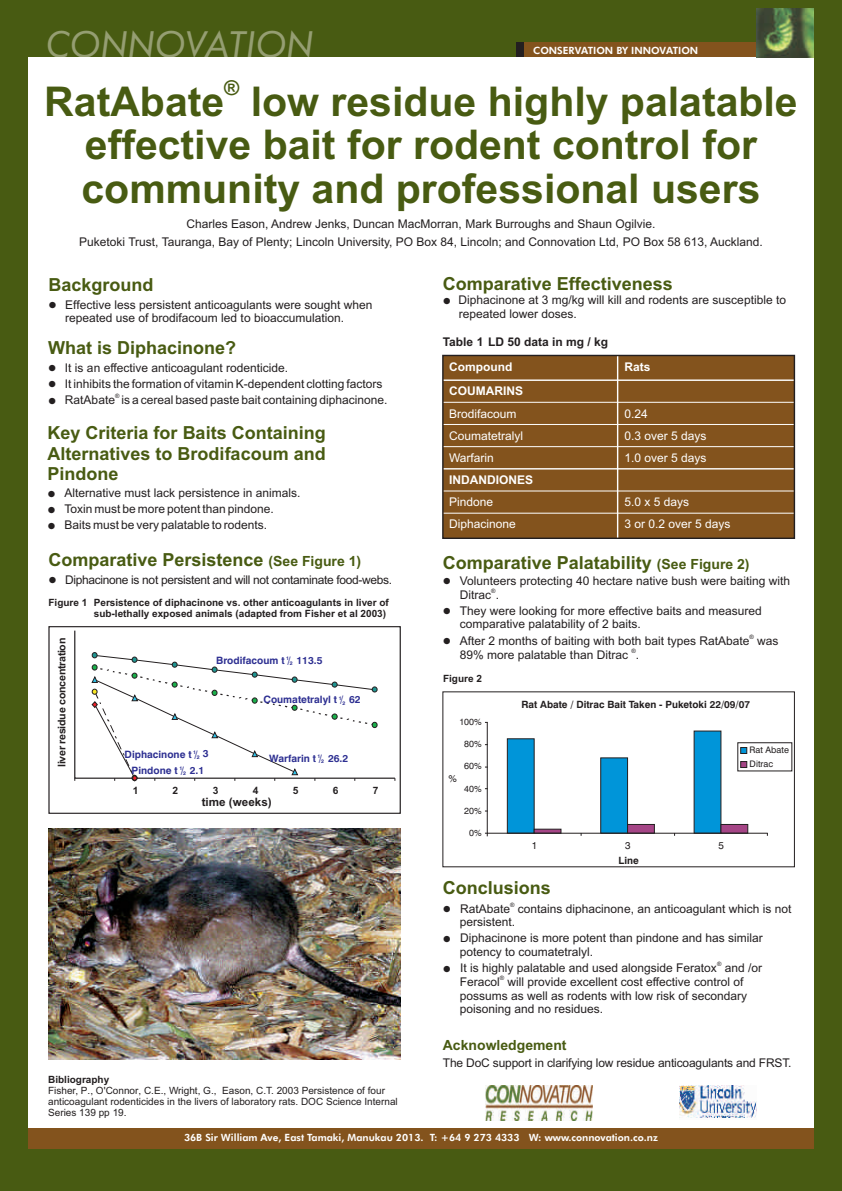
<style>
.page{position:relative;width:842px;height:1191px;background:#485b12}
.page>*{position:absolute;margin:0;border:0;box-sizing:border-box;transform-origin:0 0}
.t1{font:700 41px/43.5px "Arial";color:#485b12;text-align:center}
.t2{font:italic 36px "Futura BT";color:#959e72}
.t3{font:700 20.5px "Arial";color:#485b12}
.t4{font:700 18px/20.1px "Arial";color:#485b12;text-align:justify}
.t5{font:700 14px "Arial";color:#485b12}
.t6{font:12px/13.4px "Arial";color:#231f20}
.t7{font:12px "Arial";color:#fff}
.t8{font:12px "Arial";letter-spacing:-.03em;color:#231f20}
.t9{font:700 12px "Arial";color:#fff}
.t10{font:700 12px "Arial";color:#231f20}
.t11{font:700 11.6px "Arial";color:#231f20}
.t12{font:700 10.6px "Arial";letter-spacing:-.02em;color:#231f20}
.t13{font:700 10.1px "Swiss 721 BT";color:#2e3092}
.t14{font:700 10.1px "Arial";color:#231f20}
.t15{font:10px/11.2px "Arial";color:#231f20}
.t16{font:700 10px/11.2px "Arial";color:#231f20;text-align:right}
.t17{font:800 10px "Futura BT";color:#fff}
.t18{font:700 10px "Swiss 721 BT";color:#231f20}
.t19{font:10px "Swiss 721 BT";color:#231f20}
.t20{font:9px/14px "Swiss 721 BT";color:#231f20}
.t21{font:6px "Arial";color:#231f20}
.t22{font:700 5.1px "Swiss 721 BT";color:#2e3092}
.s1{font-size:14px}
</style>
<div class="page">
<div style="left:28px;top:57px;width:786px;height:1092px;background:#fff"></div>
<div style="left:524px;top:42px;width:233px;height:15px;background:#83531d"></div>
<div style="left:516px;top:42px;width:8px;height:15px;background:#231f20"></div>
<img style="left:756px;top:8px;width:58px;height:49px">
<div style="left:28px;top:1128px;width:785px;height:20px;background:#83531d"></div>
<img style="left:485px;top:1085px;width:107px;height:35px">
<img style="left:680px;top:1085px;width:76px;height:33px">
<svg style="left:442px;top:354px;width:354px;height:185px;background:#825421"></svg>
<hr style="left:617px;top:356px;width:1px;height:181px;background:#fff">
<hr style="left:444px;top:402px;width:350px;height:1px;background:#fff">
<hr style="left:444px;top:424px;width:350px;height:1px;background:#fff">
<hr style="left:444px;top:446px;width:350px;height:1px;background:#fff">
<hr style="left:444px;top:468px;width:350px;height:1px;background:#fff">
<hr style="left:444px;top:379px;width:350px;height:2px;background:#fff">
<hr style="left:444px;top:490px;width:350px;height:1px;background:#fff">
<hr style="left:444px;top:513px;width:350px;height:1px;background:#fff">
<svg style="left:74px;top:630px;width:321px;height:149px"></svg>
<svg style="left:91px;top:652px;width:286px;height:129px"></svg>
<div style="left:48px;top:626px;width:353px;height:188px;border:1px solid #231f20"></div>
<div style="left:737px;top:742px;width:55px;height:29px;border:1px solid #231f20"></div>
<svg style="left:507px;top:738px;width:54px;height:95px"></svg>
<svg style="left:600px;top:757px;width:55px;height:76px"></svg>
<svg style="left:693px;top:730px;width:55px;height:103px"></svg>
<hr style="left:487px;top:722px;width:1px;height:114px;background:#231f20">
<hr style="left:487px;top:833px;width:281px;height:1px;background:#231f20">
<img style="left:48px;top:828px;width:352px;height:231px">
<h2 class="t2" style="left:46px;top:29px;width:269px">CONNOVATION</h2>
<p class="t17" style="left:533px;top:46px;width:167px">CONSERVATION BY INNOVATION</p>
<h3 class="t3" style="left:224px;top:80px;width:17px">®</h3>
<h1 class="t1" style="left:44px;top:83px;width:755px">RatAbate low residue highly palatable effective bait for rodent control for community and professional users</h1>
<p class="t6" style="left:79px;top:216px;width:685px;line-height:18px;text-align:center">Charles Eason, Andrew Jenks, Duncan MacMorran, Mark Burroughs and Shaun Ogilvie.<br>Puketoki Trust, Tauranga, Bay of Plenty; Lincoln University, PO Box 84, Lincoln; and Connovation Ltd, PO Box 58 613, Auckland.</p>
<h3 class="t4" style="left:48px;top:277px;width:107px">Background</h3>
<p class="t6" style="left:65px;top:299px;width:309px;text-indent:-17px">●Effective less persistent anticoagulants were sought when repeated use of brodifacoum led to bioaccumulation.</p>
<h3 class="t4" style="left:48px;top:339px;width:190px">What is Diphacinone?</h3>
<p class="t6" style="left:48px;top:362px;width:242px">●It is an effective anticoagulant rodenticide.</p>
<p class="t6" style="left:48px;top:378px;width:336px">●It inhibits the formation of vitamin K-dependent clotting factors</p>
<p class="t21" style="left:115px;top:394px;width:6px">®</p>
<p class="t6" style="left:48px;top:394px;width:341px">●RatAbate is a cereal based paste bait containing diphacinone.</p>
<h3 class="t4" style="left:48px;top:425px;width:280px">Key Criteria for Baits Containing Alternatives to Brodifacoum and Pindone</h3>
<p class="t6" style="left:48px;top:487px;width:254px">●Alternative must lack persistence in animals.</p>
<p class="t6" style="left:48px;top:503px;width:228px">●Toxin must be more potent than pindone.</p>
<p class="t6" style="left:48px;top:519px;width:221px">●Baits must be very palatable to rodents.</p>
<h3 class="t4" style="left:48px;top:551px;width:314px">Comparative Persistence <span class="s1">(See Figure 1)</span></h3>
<p class="t8" style="left:48px;top:575px;width:345px">●Diphacinone is not persistent and will not contaminate food-webs.</p>
<p class="t16" style="left:48px;top:598px;width:342px">Figure 1 Persistence of diphacinone vs. other anticoagulants in liver of sub-lethally exposed animals (adapted from Fisher et al 2003)</p>
<p class="t12" style="left:58px;top:766px;width:130px;rotate:-90deg">liver residue concentration</p>
<p class="t13" style="left:216px;top:656px;width:108px">Brodifacoum t /<sub>2</sub> 113.5</p>
<p class="t22" style="left:286px;top:656px;width:4px">1</p>
<p class="t13" style="left:125px;top:750px;width:85px">Diphacinone t /<sub>2</sub> 3</p>
<p class="t22" style="left:179px;top:766px;width:4px">1</p>
<p class="t22" style="left:193px;top:750px;width:4px">1</p>
<p class="t13" style="left:132px;top:766px;width:74px">Pindone t /<sub>2</sub> 2.1</p>
<p class="t13" style="left:263px;top:696px;width:99px">Coumatetralyl t /<sub>2</sub> 62</p>
<p class="t22" style="left:339px;top:695px;width:4px">1</p>
<p class="t13" style="left:269px;top:754px;width:81px">Warfarin t /<sub>2</sub> 26.2</p>
<p class="t22" style="left:318px;top:754px;width:4px">1</p>
<p class="t14" style="left:133px;top:786px;width:7px">1</p>
<p class="t14" style="left:173px;top:786px;width:7px">2</p>
<p class="t14" style="left:213px;top:786px;width:7px">3</p>
<p class="t14" style="left:253px;top:786px;width:7px">4</p>
<p class="t14" style="left:293px;top:786px;width:7px">5</p>
<p class="t14" style="left:333px;top:786px;width:7px">6</p>
<p class="t14" style="left:373px;top:786px;width:7px">7</p>
<p class="t11" style="left:202px;top:798px;width:72px">time (weeks)</p>
<p class="t16" style="left:48px;top:1074px;width:63px">Bibliography</p>
<p class="t15" style="left:48px;top:1085px;width:351px">Fisher, P., O'Connor, C.E., Wright, G., Eason, C.T. 2003 Persistence of four anticoagulant rodenticides in the livers of laboratory rats. DOC Science Internal<br>Series 139 pp 19.</p>
<h3 class="t4" style="left:443px;top:275px;width:232px">Comparative Effectiveness</h3>
<p class="t6" style="left:459px;top:295px;width:329px;text-indent:-16px">●Diphacinone at 3 mg/kg will kill and rodents are susceptible to repeated lower doses.</p>
<p class="t10" style="left:443px;top:337px;width:167px">Table 1 LD 50 data in mg / kg</p>
<p class="t9" style="left:449px;top:362px;width:65px">Compound</p>
<p class="t9" style="left:624px;top:362px;width:28px">Rats</p>
<p class="t9" style="left:449px;top:387px;width:75px">COUMARINS</p>
<p class="t7" style="left:449px;top:409px;width:69px">Brodifacoum</p>
<p class="t7" style="left:624px;top:409px;width:25px">0.24</p>
<p class="t7" style="left:449px;top:431px;width:76px">Coumatetralyl</p>
<p class="t7" style="left:624px;top:431px;width:84px">0.3 over 5 days</p>
<p class="t7" style="left:449px;top:453px;width:46px">Warfarin</p>
<p class="t7" style="left:624px;top:453px;width:84px">1.0 over 5 days</p>
<p class="t9" style="left:449px;top:475px;width:85px">INDANDIONES</p>
<p class="t7" style="left:449px;top:497px;width:46px">Pindone</p>
<p class="t7" style="left:624px;top:497px;width:66px">5.0 x 5 days</p>
<p class="t7" style="left:449px;top:519px;width:68px">Diphacinone</p>
<p class="t7" style="left:624px;top:519px;width:108px">3 or 0.2 over 5 days</p>
<h3 class="t4" style="left:443px;top:554px;width:308px">Comparative Palatability <span class="s1">(See Figure 2)</span></h3>
<p class="t6" style="left:443px;top:575px;width:349px">●Volunteers protecting 40 hectare native bush were baiting with</p>
<p class="t21" style="left:491px;top:588px;width:6px">®</p>
<p class="t6" style="left:460px;top:589px;width:41px">Ditrac .</p>
<p class="t6" style="left:460px;top:605px;width:303px;text-indent:-17px">●They were looking for more effective baits and measured comparative palatability of 2 baits.</p>
<p class="t21" style="left:749px;top:634px;width:6px">®</p>
<p class="t6" style="left:443px;top:635px;width:337px">●After 2 months of baiting with both bait types RatAbate was</p>
<p class="t21" style="left:631px;top:648px;width:6px">®</p>
<p class="t6" style="left:460px;top:649px;width:181px">89% more palatable than Ditrac .</p>
<p class="t16" style="left:443px;top:674px;width:40px">Figure 2</p>
<p class="t20" style="left:459px;top:716px;width:24px">100%</p>
<p class="t20" style="left:464px;top:738px;width:19px">80%</p>
<p class="t20" style="left:464px;top:760px;width:19px">60%</p>
<p class="t20" style="left:464px;top:782px;width:19px">40%</p>
<p class="t20" style="left:464px;top:804px;width:19px">20%</p>
<p class="t20" style="left:469px;top:826px;width:14px">0%</p>
<p class="t19" style="left:449px;top:774px;width:10px">%</p>
<p class="t18" style="left:521px;top:700px;width:230px">Rat Abate / Ditrac Bait Taken - Puketoki 22/09/07</p>
<p class="t20" style="left:750px;top:744px;width:41px">Rat Abate<br>Ditrac</p>
<p class="t19" style="left:532px;top:841px;width:7px">1</p>
<p class="t19" style="left:625px;top:841px;width:7px">3</p>
<p class="t19" style="left:718px;top:841px;width:7px">5</p>
<p class="t18" style="left:618px;top:857px;width:22px">Line</p>
<h3 class="t4" style="left:443px;top:879px;width:110px">Conclusions</h3>
<p class="t21" style="left:510px;top:902px;width:6px">®</p>
<p class="t6" style="left:460px;top:903px;width:333px;text-indent:-17px">●RatAbate contains diphacinone, an anticoagulant which is not persistent.</p>
<p class="t6" style="left:460px;top:932px;width:305px;text-indent:-17px">●Diphacinone is more potent than pindone and has similar potency to coumatetralyl.</p>
<p class="t21" style="left:717px;top:962px;width:6px">®</p>
<p class="t6" style="left:443px;top:962px;width:321px">●It is highly palatable and used alongside Feratox and /or</p>
<p class="t21" style="left:500px;top:976px;width:6px">®</p>
<p class="t6" style="left:460px;top:976px;width:289px">Feracol will provide excellent cost effective control of possums as well as rodents with low risk of secondary poisoning and no residues.</p>
<p class="t5" style="left:443px;top:1040px;width:125px">Acknowledgement</p>
<p class="t6" style="left:443px;top:1057px;width:350px">The DoC support in clarifying low residue anticoagulants and FRST.</p>
<p class="t17" style="left:184px;top:1133px;width:475px">36B Sir William Ave, East Tamaki, Manukau 2013. T: +64 9 273 4333 W: www.connovation.co.nz</p>
</div>
